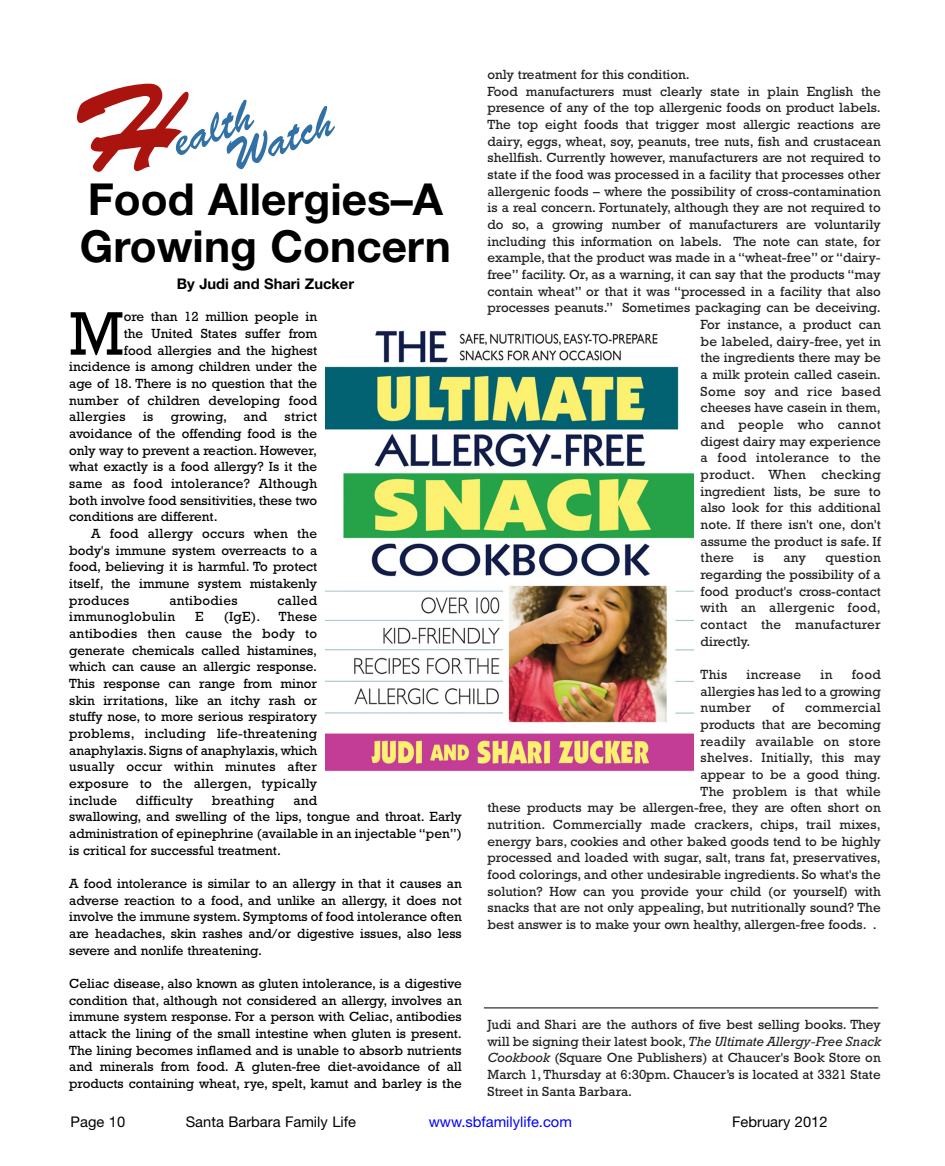
<style>
.page{position:relative;width:945px;height:1166px;background:#fff}
.page>*{position:absolute;margin:0;border:0;box-sizing:border-box;transform-origin:0 0}
.t1{font:122.5px "Brush Script";color:#ab130f}
.t2{font:62.48px "Rockwell";color:#000}
.t3{font:700 44.1px/46.6px "Helvetica Neue";color:#000}
.t4{font:44.1px/34.6px "Brush Script";color:#3271a5}
.t5{font:14.7px "Helvetica Neue";color:#000}
.t6{font:14.7px "Helvetica Neue";color:#00f}
.t7{font:700 14.7px "Helvetica Neue";color:#000}
.t8{font:13.47px/16.6px "Rockwell";color:#231f20;text-align:justify}
.t9{font:13.47px/16.6px "Rockwell";color:#000;text-align:justify}
.t10{font:13.47px "Rockwell";letter-spacing:.02em;color:#231f20}
.t11{font:13.47px "Rockwell";letter-spacing:.02em;color:#000}
.s1{font-style:italic}
</style>
<div class="page">
<hr style="left:484px;top:1007px;width:394px;height:1px;background:#000">
<img style="left:326px;top:330px;width:367px;height:442px">
<h1 class="t1" style="left:69px;top:95px;width:112px">H</h1>
<h3 class="t4" style="left:210px;top:116px;width:113px;text-indent:-44px;rotate:-21deg">ealth<br>Watch</h3>
<h3 class="t3" style="left:80px;top:180px;width:373px">Food Allergies–A<br>Growing Concern</h3>
<p class="t7" style="left:177px;top:278px;width:179px">By Judi and Shari Zucker</p>
<h2 class="t2" style="left:69px;top:312px;width:56px">M</h2>
<p class="t9" style="left:124px;top:310px;width:195px">ore than 12 million people in</p>
<p class="t9" style="left:124px;top:326px;width:195px">the United States suffer from</p>
<p class="t9" style="left:124px;top:343px;width:195px">food allergies and the highest</p>
<p class="t9" style="left:69px;top:360px;width:250px">incidence is among children under the</p>
<p class="t9" style="left:69px;top:376px;width:250px">age of 18. There is no question that the</p>
<p class="t9" style="left:69px;top:393px;width:250px">number of children developing food</p>
<p class="t11" style="left:69px;top:412px;width:58px">allergies</p>
<p class="t9" style="left:143px;top:410px;width:12px">is</p>
<p class="t11" style="left:171px;top:412px;width:98px">growing, and</p>
<p class="t9" style="left:69px;top:410px;width:250px;text-indent:215px">strict avoidance of the offending food is the only way to prevent a reaction. However, what exactly is a food allergy? Is it the same as food intolerance? Although both involve food sensitivities, these two conditions are different.</p>
<p class="t9" style="left:69px;top:526px;width:250px;text-indent:22px">A food allergy occurs when the body's immune system overreacts to a food, believing it is harmful. To protect itself, the immune system mistakenly produces</p>
<p class="t11" style="left:169px;top:595px;width:70px">antibodies</p>
<p class="t9" style="left:278px;top:593px;width:41px">called</p>
<p class="t11" style="left:69px;top:612px;width:107px">immunoglobulin</p>
<p class="t9" style="left:195px;top:610px;width:10px">E</p>
<p class="t9" style="left:224px;top:610px;width:38px">(IgE).</p>
<p class="t9" style="left:69px;top:610px;width:250px;text-indent:210px">These antibodies then cause the body to generate chemicals called histamines, which can cause an allergic response.<br>This response can range from minor skin irritations, like an itchy rash or stuffy nose, to more serious respiratory problems, including life-threatening anaphylaxis. Signs of anaphylaxis, which usually occur within minutes after exposure to the allergen, typically include</p>
<p class="t11" style="left:136px;top:795px;width:59px">difficulty</p>
<p class="t11" style="left:212px;top:795px;width:64px">breathing</p>
<p class="t9" style="left:69px;top:793px;width:394px;text-align:left;text-indent:224px">and<br>swallowing, and swelling of the lips, tongue and throat. Early administration of epinephrine (available in an injectable “pen”) is critical for successful treatment.</p>
<p class="t9" style="left:69px;top:876px;width:394px">A food intolerance is similar to an allergy in that it causes an adverse reaction to a food, and unlike an allergy, it does not involve the immune system. Symptoms of food intolerance often are headaches, skin rashes and/or digestive issues, also less severe and nonlife threatening.</p>
<p class="t9" style="left:69px;top:976px;width:394px">Celiac disease, also known as gluten intolerance, is a digestive condition that, although not considered an allergy, involves an immune system response. For a person with Celiac, antibodies attack the lining of the small intestine when gluten is present.<br>The lining becomes inflamed and is unable to absorb nutrients and minerals from food. A gluten-free diet-avoidance of all products containing wheat, rye, spelt, kamut and barley is the</p>
<p class="t8" style="left:488px;top:67px;width:204px">only treatment for this condition.</p>
<p class="t8" style="left:488px;top:84px;width:395px">Food manufacturers must clearly state in plain English the</p>
<p class="t8" style="left:488px;top:101px;width:395px">presence of any of the top allergenic foods on product labels.</p>
<p class="t8" style="left:488px;top:117px;width:395px">The top eight foods that trigger most allergic reactions are</p>
<p class="t8" style="left:488px;top:134px;width:395px">dairy, eggs, wheat, soy, peanuts, tree nuts, fish and crustacean</p>
<p class="t8" style="left:488px;top:151px;width:395px">shellfish. Currently however, manufacturers are not required to</p>
<p class="t8" style="left:488px;top:167px;width:395px">state if the food was processed in a facility that processes other</p>
<p class="t8" style="left:488px;top:184px;width:395px">allergenic foods – where the possibility of cross-contamination</p>
<p class="t8" style="left:488px;top:201px;width:395px">is a real concern. Fortunately, although they are not required to</p>
<p class="t8" style="left:488px;top:217px;width:395px">do so, a growing number of manufacturers are voluntarily</p>
<p class="t8" style="left:488px;top:234px;width:395px">including this information on labels. The note can state, for</p>
<p class="t8" style="left:488px;top:251px;width:395px">example, that the product was made in a “wheat-free” or “dairy-</p>
<p class="t8" style="left:488px;top:267px;width:395px">free” facility. Or, as a warning, it can say that the products “may</p>
<p class="t8" style="left:488px;top:284px;width:395px">contain wheat” or that it was “processed in a facility that also</p>
<p class="t8" style="left:488px;top:301px;width:395px">processes peanuts.” Sometimes packaging can be deceiving.</p>
<p class="t8" style="left:701px;top:317px;width:182px">For instance, a product can</p>
<p class="t8" style="left:701px;top:334px;width:182px">be labeled, dairy-free, yet in</p>
<p class="t8" style="left:701px;top:351px;width:182px">the ingredients there may be</p>
<p class="t8" style="left:701px;top:367px;width:182px">a milk protein called casein.</p>
<p class="t10" style="left:701px;top:386px;width:182px">Some soy and rice based</p>
<p class="t8" style="left:701px;top:401px;width:182px">cheeses have casein in them,</p>
<p class="t10" style="left:701px;top:420px;width:182px">and people who cannot</p>
<p class="t8" style="left:701px;top:434px;width:182px">digest dairy may experience</p>
<p class="t10" style="left:701px;top:453px;width:182px">a food intolerance to the</p>
<p class="t10" style="left:701px;top:470px;width:182px">product. When checking</p>
<p class="t8" style="left:701px;top:484px;width:182px">ingredient lists, be sure to</p>
<p class="t8" style="left:701px;top:501px;width:182px">also look for this additional</p>
<p class="t8" style="left:701px;top:517px;width:182px">note. If there isn't one, don't</p>
<p class="t8" style="left:701px;top:534px;width:182px">assume the product is safe. If</p>
<p class="t8" style="left:701px;top:551px;width:35px">there</p>
<p class="t8" style="left:753px;top:551px;width:12px">is</p>
<p class="t8" style="left:783px;top:551px;width:24px">any</p>
<p class="t8" style="left:701px;top:551px;width:182px;text-indent:125px">question regarding the possibility of a food product's cross-contact with an allergenic food, contact the manufacturer directly.</p>
<p class="t8" style="left:701px;top:667px;width:28px">This</p>
<p class="t10" style="left:747px;top:670px;width:56px">increase</p>
<p class="t8" style="left:820px;top:667px;width:13px">in</p>
<p class="t8" style="left:701px;top:667px;width:182px;text-indent:151px">food allergies has led to a growing number</p>
<p class="t8" style="left:772px;top:701px;width:13px">of</p>
<p class="t8" style="left:488px;top:701px;width:395px;text-align:right">commercial<br>products that are becoming<br>readily available on store<br>shelves. Initially, this may<br>appear to be a good thing.<br>The problem is that while<br>these products may be allergen-free, they are often short on nutrition. Commercially made crackers, chips, trail mixes, energy bars, cookies and other baked goods tend to be highly processed and loaded with sugar, salt, trans fat, preservatives, food colorings, and other undesirable ingredients. So what's the solution? How can you provide your child (or yourself) with snacks that are not only appealing, but nutritionally sound? The best answer is to make your own healthy, allergen-free foods. .</p>
<p class="t8" style="left:488px;top:1017px;width:395px">Judi and Shari are the authors of five best selling books. They will be signing their latest book, <span class="s1">The Ultimate Allergy-Free Snack Cookbook</span> (Square One Publishers) at Chaucer's Book Store on March 1, Thursday at 6:30pm. Chaucer’s is located at 3321 State Street in Santa Barbara.</p>
<p class="t5" style="left:71px;top:1116px;width:56px">Page 10</p>
<p class="t5" style="left:186px;top:1116px;width:172px">Santa Barbara Family Life</p>
<p class="t6" style="left:429px;top:1116px;width:145px">www.sbfamilylife.com</p>
<p class="t5" style="left:732px;top:1116px;width:97px">February 2012</p>
</div>
